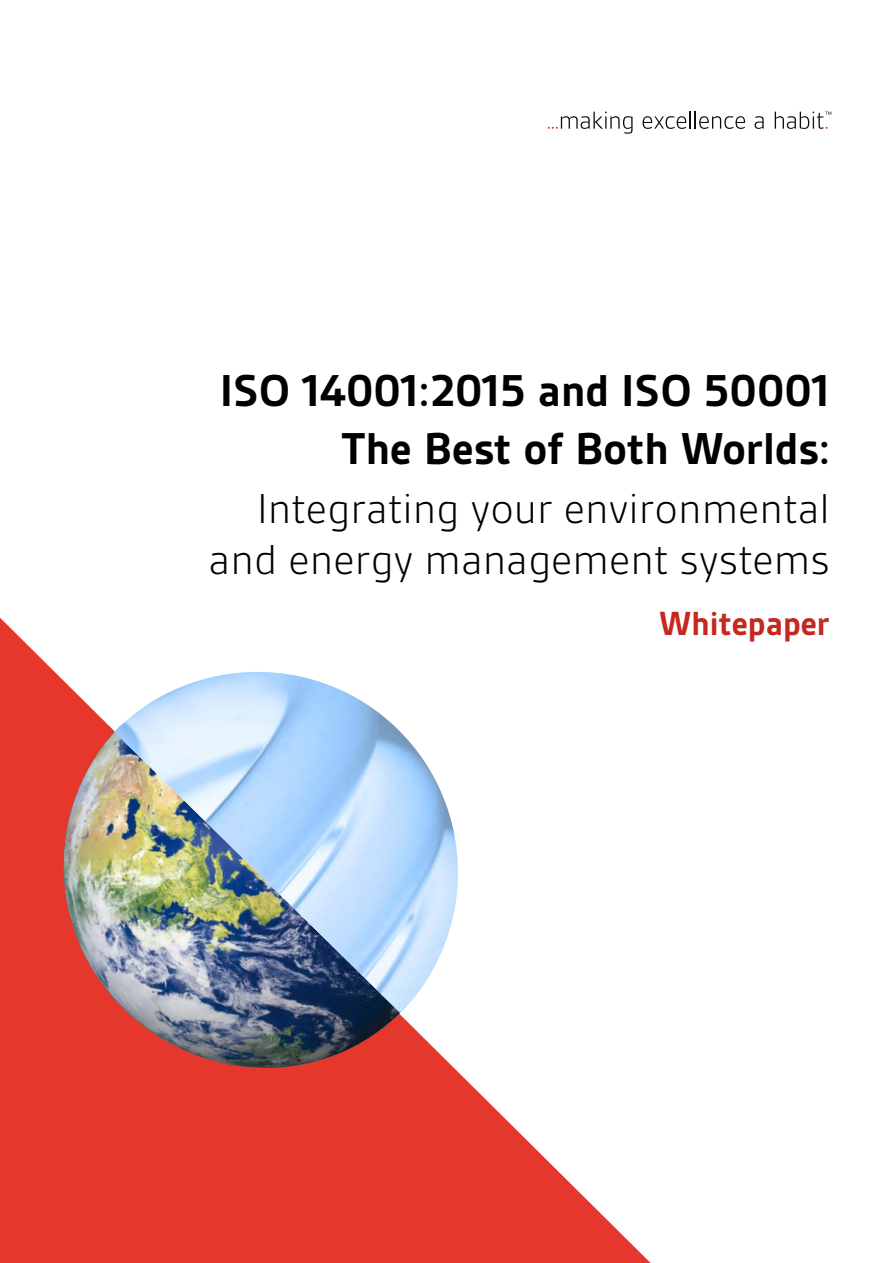
<style>
.page{position:relative;width:893px;height:1263px;background:#fff}
.page>*{position:absolute;margin:0;border:0;box-sizing:border-box;transform-origin:0 0}
.t1{font:700 48px/57.6px "BSI Gesta";color:#000;text-align:right}
.t2{font:300 45px/51px "BSI Gesta";color:#000;text-align:right}
.t3{font:700 36px "BSI Gesta";color:#c6271e}
</style>
<div class="page">
<svg style="left:548px;top:112px;width:85px;height:22px"></svg>
<svg style="left:643px;top:112px;width:102px;height:17px"></svg>
<svg style="left:755px;top:116px;width:9px;height:13px"></svg>
<svg style="left:775px;top:112px;width:56px;height:17px"></svg>
<svg style="left:0;top:618px;width:651px;height:645px;fill:#e5372c"></svg>
<img style="left:44px;top:725px;width:357px;height:362px">
<svg style="left:114px;top:652px;width:364px;height:20px"></svg>
<img style="left:114px;top:672px;width:364px;height:341px">
<p class="t1" style="left:220px;top:362px;width:611px">ISO 14001:2015 and ISO 50001<br>The Best of Both Worlds:</p>
<p class="t2" style="left:209px;top:483px;width:623px">Integrating your environmental and energy management systems</p>
<p class="t3" style="left:659px;top:605px;width:172px">Whitepaper</p>
</div>
